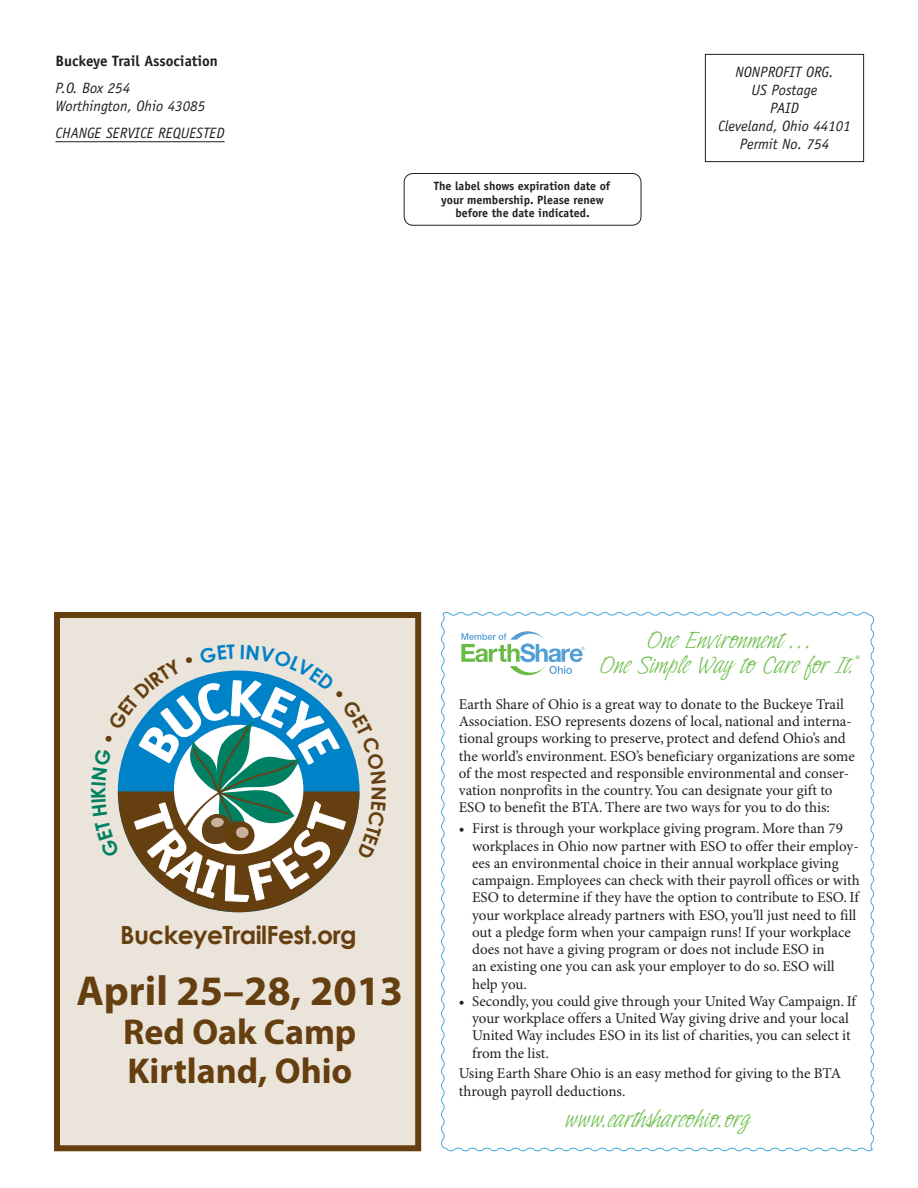
<style>
.page{position:relative;width:918px;height:1188px;background:#fff}
.page>*{position:absolute;margin:0;border:0;box-sizing:border-box;transform-origin:0 0}
.t1{font:700 42px "Myriad Pro";color:#653f0f}
.t2{font:700 36px/39px "Myriad Pro";color:#653f0f}
.t3{font:700 25.05px "Century Gothic";letter-spacing:-.025em;color:#653f0f}
.t4{font:24.3px/24.3px "Indy Italic Plain";color:#68bc45;text-align:center}
.t5{font:15px/17.2px "Minion Pro";letter-spacing:-.005em;color:#231f20}
.t6{font:italic 15px/18px "Officina Sans Std";color:#231f20;text-align:center}
.t7{font:700 15px "Officina Sans Std";color:#231f20}
.t8{font:700 12px/13.5px "Officina Sans Std";color:#231f20;text-align:center}
</style>
<div class="page">
<div style="left:54px;top:612px;width:367px;height:539px;background:#ebe4da;border:6px solid #653f0f"></div>
<div style="left:705px;top:54px;width:159px;height:108px;border:1px solid #231f20"></div>
<div style="left:404px;top:173px;width:237px;height:53px;border:1px solid #231f20;border-radius:9px"></div>
<hr style="left:56px;top:141px;width:169px;height:1px;background:#231f20">
<svg style="left:441px;top:612px;width:434px;height:540px"></svg>
<svg style="left:461px;top:631px;width:123px;height:44px"></svg>
<svg style="left:117px;top:670px;width:243px;height:243px"></svg>
<p class="t7" style="left:56px;top:52px;width:164px">Buckeye Trail Association</p>
<p class="t6" style="left:56px;top:79px;width:151px;text-align:left">P.O. Box 254<br>Worthington, Ohio 43085</p>
<p class="t6" style="left:56px;top:124px;width:163px">CHANGE SERVICE REQUESTED</p>
<p class="t8" style="left:434px;top:179px;width:178px">The label shows expiration date of your membership. Please renew before the date indicated.</p>
<p class="t6" style="left:718px;top:63px;width:134px">NONPROFIT ORG.<br>US Postage<br>PAID<br>Cleveland, Ohio 44101<br>Permit No. 754</p>
<h3 class="t3" style="left:120px;top:916px;width:238px">BuckeyeTrailFest.org</h3>
<h1 class="t1" style="left:76px;top:964px;width:328px">April 25–28, 2013</h1>
<h2 class="t2" style="left:123px;top:1011px;width:231px">Red Oak Camp<br>Kirtland, Ohio</h2>
<h3 class="t4" style="left:600px;top:628px;width:262px">One Environment . . .<br>One Simple Way to Care for It.<sup>®</sup></h3>
<p class="t5" style="left:459px;top:696px;width:398px">Earth Share of Ohio is a great way to donate to the Buckeye Trail Association. ESO represents dozens of local, national and interna&shy;tional groups working to preserve, protect and defend Ohio’s and the world’s environment. ESO’s beneficiary organizations are some of the most respected and responsible environmental and conser&shy;vation nonprofits in the country. You can designate your gift to ESO to benefit the BTA. There are two ways for you to do this:</p>
<p class="t5" style="left:472px;top:820px;width:389px;text-indent:-13px">• First is through your workplace giving program. More than 79 workplaces in Ohio now partner with ESO to offer their employ&shy;ees an environmental choice in their annual workplace giving campaign. Employees can check with their payroll offices or with ESO to determine if they have the option to contribute to ESO. If your workplace already partners with ESO, you’ll just need to fill out a pledge form when your campaign runs! If your workplace does not have a giving program or does not include ESO in<br>an existing one you can ask your employer to do so. ESO will help you.</p>
<p class="t5" style="left:472px;top:993px;width:385px;text-indent:-13px">• Secondly, you could give through your United Way Campaign. If your workplace offers a United Way giving drive and your local United Way includes ESO in its list of charities, you can select it from the list.</p>
<p class="t5" style="left:459px;top:1066px;width:384px">Using Earth Share Ohio is an easy method for giving to the BTA through payroll deductions.</p>
<h3 class="t4" style="left:565px;top:1107px;width:186px">www.earthshareohio.org</h3>
</div>
